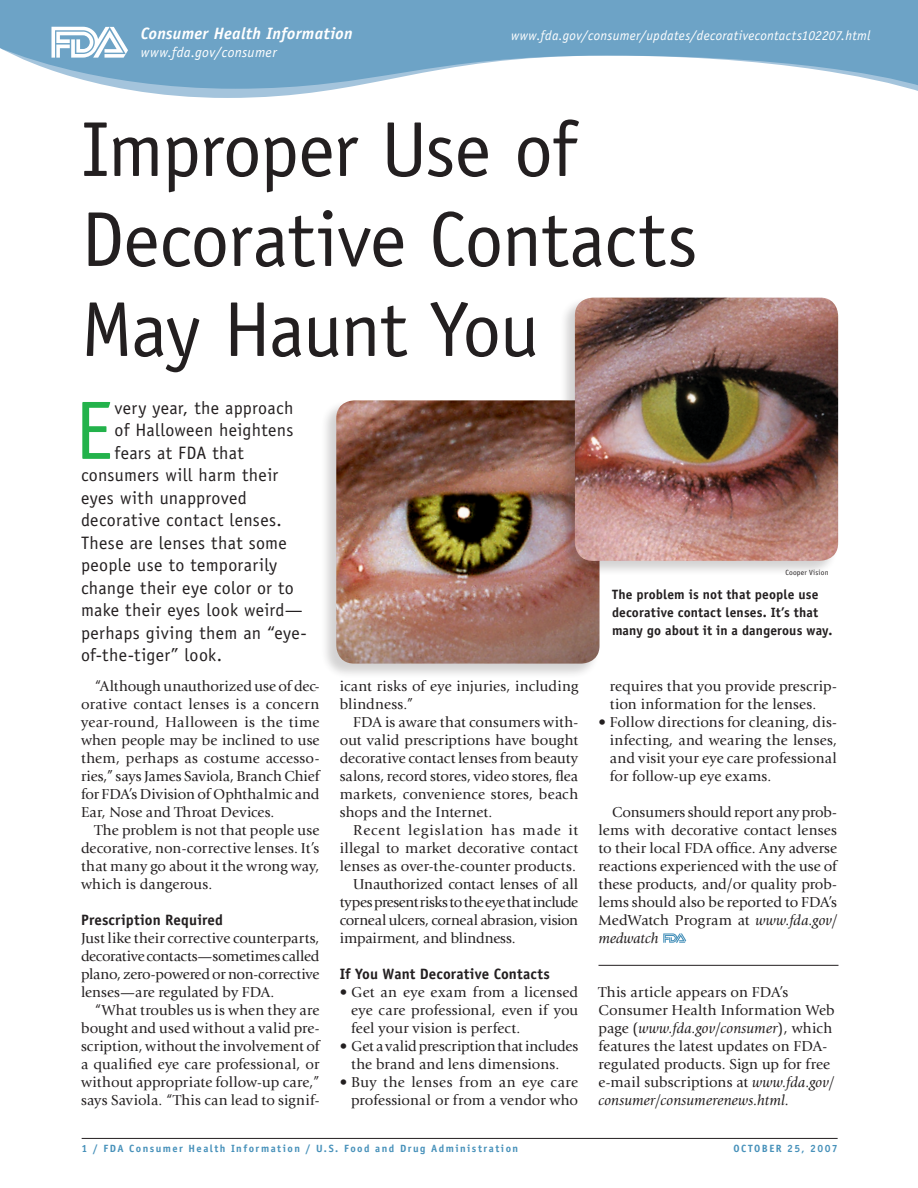
<style>
.page{position:relative;width:918px;height:1188px;background:#fff}
.page>*{position:absolute;margin:0;border:0;box-sizing:border-box;transform-origin:0 0}
.Intro-graph{font:83.1px "Officina Sans";color:#23b24b}
.Main_Titles{font:78px/90px "Officina Sans";letter-spacing:-.015em;color:#231f20}
.Intro-graph-2{font:18px "Officina Sans";letter-spacing:.015em;color:#231f20}
.t1{font:italic 700 16.5px "Officina Sans";letter-spacing:.015em;color:#fff}
.Body_Text{font:15px/18px "Giovanni";letter-spacing:.005em;color:#231f20;text-align:justify}
.Sub-Heads{font:700 15px "Officina Sans";letter-spacing:.005em;color:#231f20}
.t2{font:italic 14.25px "Officina Sans";letter-spacing:.025em;color:#fff}
.Photo_Captions{font:700 13.5px/18px "Officina Sans";letter-spacing:.01em;color:#231f20}
.t3{font:italic 13.5px "Officina Sans";letter-spacing:.025em;color:#fff}
.t4{font:700 10.5px "Officina Sans";letter-spacing:.14em;color:#4791ba}
.Photo_Credits{font:7.5px "Officina Sans";letter-spacing:.025em;color:#231f20}
.s1{font-style:italic}
</style>
<div class="page">
<svg style="left:125px;top:89px;width:793px;height:9px"></svg>
<svg style="left:0;top:0;width:918px;height:89px;fill:#6da3c6"></svg>
<svg style="left:51px;top:27px;width:76px;height:31px"></svg>
<hr style="left:82px;top:1138px;width:756px;height:1px;background:#231f20">
<svg style="left:663px;top:933px;width:23px;height:10px"></svg>
<hr style="left:598px;top:965px;width:240px;height:1px;background:#231f20">
<div style="left:320px;top:399px;width:280px;height:280px;background:#231f20;opacity:.2"></div>
<img style="left:336px;top:400px;width:264px;height:264px">
<div style="left:559px;top:297px;width:279px;height:279px;background:#231f20;opacity:.2"></div>
<img style="left:575px;top:298px;width:263px;height:263px">
<p class="t1" style="left:141px;top:23px;width:213px">Consumer Health Information</p>
<p class="t3" style="left:511px;top:28px;width:361px">www.fda.gov/consumer/updates/decorativecontacts102207.html</p>
<p class="t2" style="left:141px;top:44px;width:137px">www.fda.gov/consumer</p>
<p class="Main_Titles" style="left:81px;top:105px;width:618px">Improper Use of<br>Decorative Contacts<br>May Haunt You</p>
<p class="Intro-graph" style="left:74px;top:382px;width:40px">E</p>
<p class="Intro-graph-2" style="left:115px;top:397px;width:180px">very year, the approach</p>
<p class="Intro-graph-2" style="left:115px;top:420px;width:180px">of Halloween heightens</p>
<p class="Intro-graph-2" style="left:115px;top:442px;width:131px">fears at FDA that</p>
<p class="Intro-graph-2" style="left:81px;top:465px;width:199px">consumers will harm their</p>
<p class="Intro-graph-2" style="left:81px;top:487px;width:167px">eyes with unapproved</p>
<p class="Intro-graph-2" style="left:81px;top:510px;width:202px">decorative contact lenses.</p>
<p class="Intro-graph-2" style="left:81px;top:532px;width:207px">These are lenses that some</p>
<p class="Intro-graph-2" style="left:81px;top:555px;width:198px">people use to temporarily</p>
<p class="Intro-graph-2" style="left:81px;top:577px;width:214px">change their eye color or to</p>
<p class="Intro-graph-2" style="left:81px;top:600px;width:223px">make their eyes look weird—</p>
<p class="Intro-graph-2" style="left:81px;top:622px;width:227px">perhaps giving them an “eye-</p>
<p class="Intro-graph-2" style="left:81px;top:645px;width:143px">of-the-tiger” look.</p>
<p class="Photo_Credits" style="left:785px;top:568px;width:45px">Cooper Vision</p>
<p class="Photo_Captions" style="left:612px;top:585px;width:222px">The problem is not that people use decorative contact lenses. It’s that many go about it in a dangerous way.</p>
<p class="Body_Text" style="left:81px;top:677px;width:240px;text-indent:14px">“Although unauthorized use of dec&shy;orative contact lenses is a concern year-round, Halloween is the time when people may be inclined to use them, perhaps as costume accesso&shy;ries,” says James Saviola, Branch Chief for FDA’s Division of Ophthalmic and Ear, Nose and Throat Devices.</p>
<p class="Body_Text" style="left:81px;top:821px;width:240px;text-indent:14px">The problem is not that people use decorative, non-corrective lenses. It’s that many go about it the wrong way, which is dangerous.</p>
<p class="Sub-Heads" style="left:81px;top:911px;width:143px">Prescription Required</p>
<p class="Body_Text" style="left:81px;top:929px;width:240px">Just like their corrective counterparts, decorative contacts—sometimes called plano, zero-powered or non-corrective lenses—are regulated by FDA.</p>
<p class="Body_Text" style="left:81px;top:1001px;width:240px;text-indent:14px">“What troubles us is when they are bought and used without a valid pre&shy;scription, without the involvement of a qualified eye care professional, or without appropriate follow-up care,” says Saviola. “This can lead to signif-</p>
<p class="Body_Text" style="left:340px;top:677px;width:240px">icant risks of eye injuries, including blindness.”</p>
<p class="Body_Text" style="left:340px;top:713px;width:240px;text-indent:14px">FDA is aware that consumers with&shy;out valid prescriptions have bought decorative contact lenses from beauty salons, record stores, video stores, flea markets, convenience stores, beach shops and the Internet.</p>
<p class="Body_Text" style="left:340px;top:821px;width:240px;text-indent:14px">Recent legislation has made it illegal to market decorative contact lenses as over-the-counter products.</p>
<p class="Body_Text" style="left:340px;top:875px;width:240px;text-indent:14px">Unauthorized contact lenses of all types present risks to the eye that include corneal ulcers, corneal abrasion, vision impairment, and blindness.</p>
<p class="Sub-Heads" style="left:340px;top:965px;width:211px">If You Want Decorative Contacts</p>
<p class="Body_Text" style="left:351px;top:983px;width:229px;text-indent:-11px">• Get an eye exam from a licensed eye care professional, even if you feel your vision is perfect.</p>
<p class="Body_Text" style="left:340px;top:1037px;width:240px;text-align:center">• Get a valid prescription that includes the brand and lens dimensions.</p>
<p class="Body_Text" style="left:340px;top:1073px;width:240px;text-align:right">• Buy the lenses from an eye care professional or from a vendor who</p>
<p class="Body_Text" style="left:610px;top:677px;width:229px">requires that you provide prescrip&shy;tion information for the lenses.</p>
<p class="Body_Text" style="left:610px;top:713px;width:229px;text-indent:-11px">• Follow directions for cleaning, dis&shy;infecting, and wearing the lenses, and visit your eye care professional for follow-up eye exams.</p>
<p class="Body_Text" style="left:598px;top:803px;width:240px;text-indent:14px">Consumers should report any prob&shy;lems with decorative contact lenses to their local FDA office. Any adverse reactions experienced with the use of these products, and/or quality prob&shy;lems should also be reported to FDA’s MedWatch Program at <span class="s1">www.fda.gov/ medwatch</span></p>
<p class="Body_Text" style="left:598px;top:983px;width:238px;text-align:left">This article appears on FDA’s Consumer Health Information Web page (<span class="s1">www.fda.gov/consumer</span>), which features the latest updates on FDA&shy;regulated products. Sign up for free e-mail subscriptions at <span class="s1">www.fda.gov/ consumer/consumerenews.html.</span></p>
<p class="t4" style="left:82px;top:1142px;width:438px">1 / FDA Consumer Health Information / U.S. Food and Drug Administration</p>
<p class="t4" style="left:733px;top:1142px;width:106px">OCTOBER 25, 2007</p>
</div>
